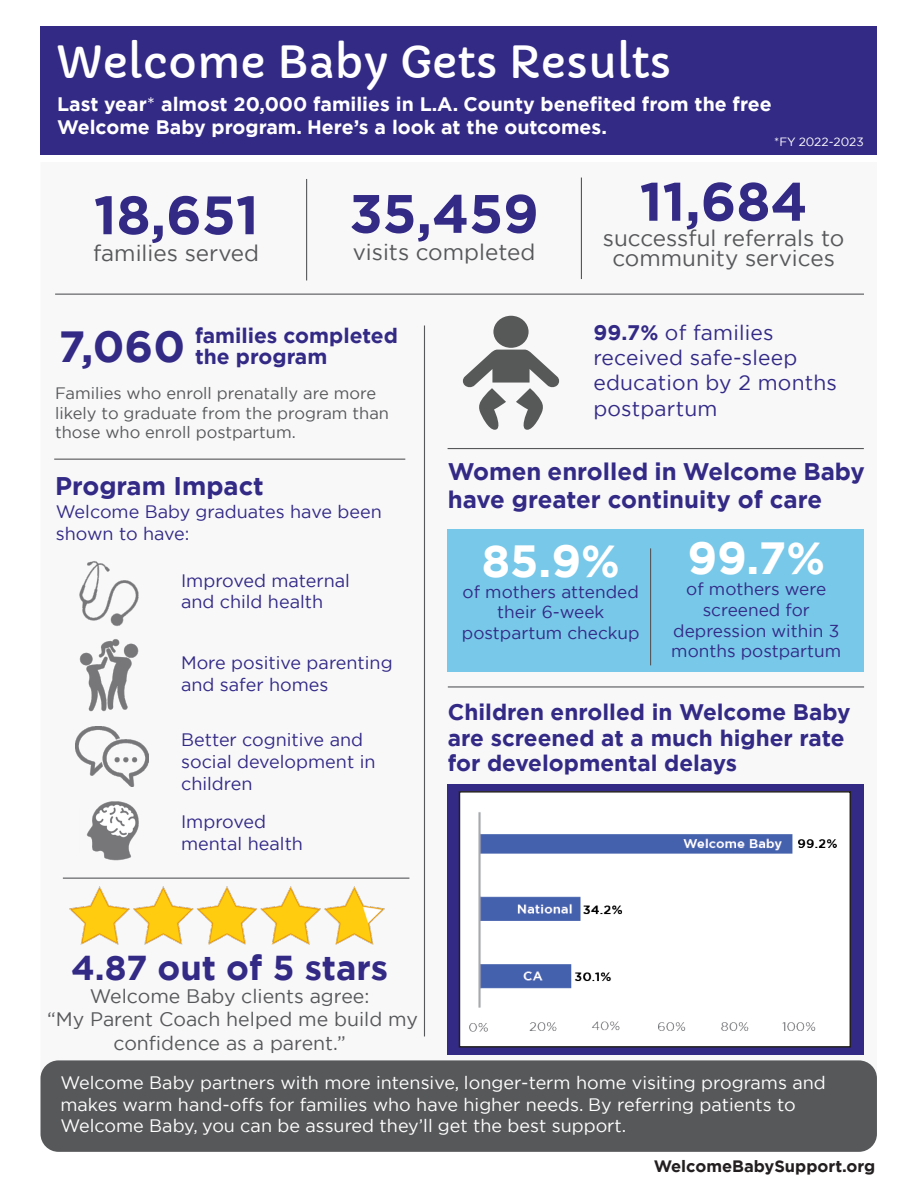
<style>
.page{position:relative;width:918px;height:1188px;background:#fff}
.page>*{position:absolute;margin:0;border:0;box-sizing:border-box;transform-origin:0 0}
.t1{font:700 54px "Gotham";color:#332a86}
.t2{font:700 45px "Gotham";color:#fff}
.t3{font:43.5px "Capriola";color:#fff}
.t4{font:700 43.5px "Gotham";color:#332a86}
.t5{font:700 34.5px "Gotham";color:#332a86}
.t6{font:700 25.5px "Gotham";color:#332a86}
.t7{font:700 24px/28.8px "Gotham";color:#332a86}
.Paragraph_Style_1{font:700 22.5px/25.5px "Gotham";color:#332a86}
.t8{font:22.5px/19.5px "Gotham";color:#57585a;text-align:center}
.Paragraph_Style_1-2{font:21px/25.2px "Gotham";letter-spacing:.01em;color:#332a86}
.t9{font:700 21px/21px "Gotham";color:#332a86}
.t10{font:700 19.5px/23.4px "Gotham";color:#fff}
.t11{font:19.5px "Gotham";color:#57585a}
.Paragraph_Style_1-3{font:18px/21.6px "Gotham";color:#fff}
.t12{font:18px/21.6px "Gotham";color:#332a86}
.t13{font:17.25px/20.7px "Gotham";color:#332a86;text-align:center}
.Paragraph_Style_1-4{font:16.5px/19.8px "Gotham";color:#57585a}
.Paragraph_Style_1-5{font:700 16.5px "Gotham";color:#231f20}
.t14{font:12px "Gotham";color:#fff}
.s1{font-weight:400}
.s2{font-weight:700}
</style>
<div class="page">
<div style="left:40px;top:162px;width:837px;height:958px;background:#f8f8f9"></div>
<div style="left:40px;top:26px;width:837px;height:128px;background:#332a86"></div>
<div style="left:448px;top:784px;width:416px;height:271px;background:#332a86"></div>
<div style="left:40px;top:1060px;width:837px;height:92px;background:#57585a;border-radius:18px"></div>
<div style="left:448px;top:529px;width:416px;height:143px;background:#77c8e9"></div>
<div style="left:459px;top:792px;width:391px;height:255px;background:#fff"></div>
<div style="left:459px;top:791px;width:392px;height:257px;border:2px solid #231f20"></div>
<img style="left:62px;top:877px;width:342px;height:68px">
<hr style="left:424px;top:326px;width:1px;height:710px;background:#57585a">
<hr style="left:448px;top:686px;width:416px;height:2px;background:#57585a">
<hr style="left:581px;top:178px;width:1px;height:101px;background:#57585a">
<img style="left:79px;top:561px;width:60px;height:65px">
<img style="left:76px;top:727px;width:73px;height:60px">
<img style="left:79px;top:639px;width:60px;height:73px">
<img style="left:86px;top:801px;width:53px;height:60px">
<hr style="left:55px;top:294px;width:809px;height:1px;background:#57585a">
<hr style="left:448px;top:448px;width:416px;height:1px;background:#57585a">
<hr style="left:63px;top:878px;width:346px;height:1px;background:#57585a">
<hr style="left:650px;top:548px;width:1px;height:117px;background:#57585a">
<hr style="left:306px;top:179px;width:1px;height:101px;background:#57585a">
<hr style="left:54px;top:459px;width:351px;height:1px;background:#57585a">
<div style="left:493px;top:316px;width:36px;height:32px;background:#575858;border-radius:50%"></div>
<svg style="left:462px;top:350px;width:98px;height:80px"></svg>
<img style="left:407px;top:795px;width:430px;height:241px">
<p class="t3" style="left:56px;top:35px;width:617px">Welcome Baby Gets Results</p>
<p class="t10" style="left:57px;top:92px;width:716px">Last year<span class="s1">*</span> almost 20,000 families in L.A. County benefited from the free<br>Welcome Baby program. Here’s a look at the outcomes.</p>
<p class="t14" style="left:774px;top:134px;width:91px">*FY 2022-2023</p>
<p class="t1" style="left:94px;top:179px;width:166px">18,651</p>
<p class="t8" style="left:93px;top:243px;width:167px">families served</p>
<p class="t1" style="left:349px;top:178px;width:191px">35,459</p>
<p class="t8" style="left:353px;top:242px;width:184px">visits completed</p>
<p class="t1" style="left:640px;top:166px;width:169px">11,684</p>
<p class="t8" style="left:603px;top:228px;width:243px">successful referrals to community services</p>
<p class="t4" style="left:59px;top:318px;width:128px">7,060</p>
<p class="Paragraph_Style_1-2" style="left:593px;top:320px;width:245px"><span class="s2">99.7%</span> of families received safe-sleep education by 2 months postpartum</p>
<p class="t9" style="left:195px;top:325px;width:205px">families completed the program</p>
<p class="Paragraph_Style_1-4" style="left:55px;top:383px;width:335px">Families who enroll prenatally are more likely to graduate from the program than those who enroll postpartum.</p>
<p class="t6" style="left:55px;top:469px;width:210px">Program Impact</p>
<p class="t12" style="left:56px;top:501px;width:327px">Welcome Baby graduates have been shown to have:</p>
<p class="t12" style="left:181px;top:569px;width:170px">Improved maternal</p>
<p class="t12" style="left:181px;top:591px;width:144px">and child health</p>
<p class="t12" style="left:181px;top:651px;width:213px">More positive parenting and safer homes</p>
<p class="t12" style="left:181px;top:729px;width:184px">Better cognitive and</p>
<p class="t12" style="left:181px;top:750px;width:196px">social development in children</p>
<p class="t12" style="left:181px;top:811px;width:86px">Improved</p>
<p class="t12" style="left:181px;top:832px;width:123px">mental health</p>
<p class="t7" style="left:448px;top:457px;width:419px">Women enrolled in Welcome Baby have greater continuity of care</p>
<p class="t2" style="left:482px;top:531px;width:140px">85.9%</p>
<p class="t13" style="left:462px;top:581px;width:179px">of mothers attended their 6-week postpartum checkup</p>
<p class="t2" style="left:687px;top:529px;width:139px">99.7%</p>
<p class="t13" style="left:671px;top:578px;width:171px">of mothers were screened for depression within 3 months postpartum</p>
<p class="Paragraph_Style_1" style="left:448px;top:699px;width:404px">Children enrolled in Welcome Baby are screened at a much higher rate for developmental delays</p>
<p class="t5" style="left:71px;top:944px;width:319px">4.87 out of 5 stars</p>
<p class="t11" style="left:90px;top:984px;width:281px">Welcome Baby clients agree:</p>
<p class="t11" style="left:47px;top:1007px;width:372px">“My Parent Coach helped me build my</p>
<p class="t11" style="left:114px;top:1030px;width:234px">confidence as a parent.”</p>
<p class="Paragraph_Style_1-3" style="left:60px;top:1072px;width:767px">Welcome Baby partners with more intensive, longer-term home visiting programs and makes warm hand-offs for families who have higher needs. By referring patients to<br>Welcome Baby, you can be assured they’ll get the best support.</p>
<p class="Paragraph_Style_1-5" style="left:654px;top:1155px;width:223px">WelcomeBabySupport.org</p>
</div>
